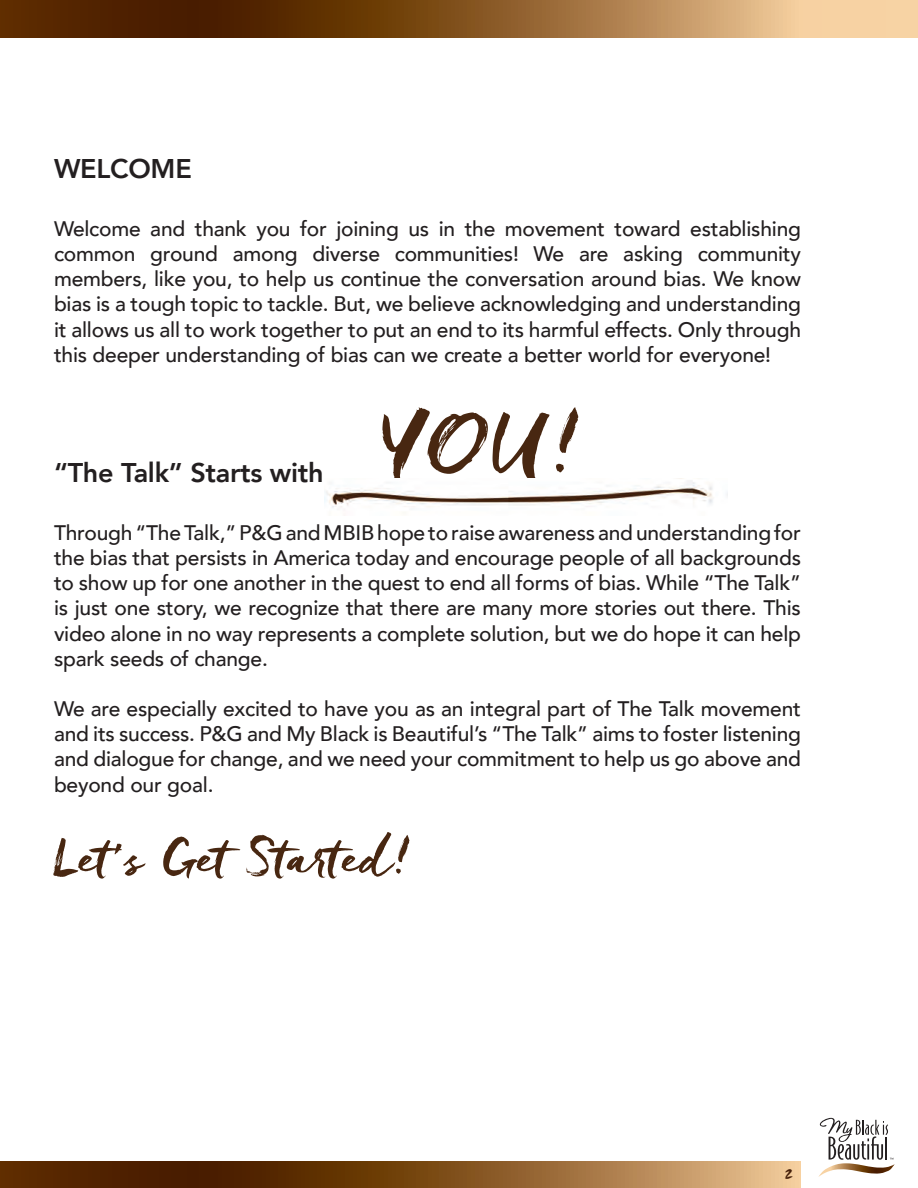
<style>
.page{position:relative;width:918px;height:1188px;background:#fff}
.page>*{position:absolute;margin:0;border:0;box-sizing:border-box;transform-origin:0 0}
.t1{font:85.5px "Freeland";color:#482711}
.t2{font:51px "Freeland";letter-spacing:-.01em;color:#482711}
.t3{font:800 27px "Avenir";letter-spacing:-.01em;color:#231f20}
.t4{font:500 21px/25.2px "Avenir";letter-spacing:-.01em;color:#231f20;text-align:justify}
.t5{font:18px "Freeland";color:#482711}
</style>
<div class="page">
<svg style="left:0;top:1161px;width:801px;height:27px;background:#825427"></svg>
<img style="left:324px;top:478px;width:404px;height:30px">
<svg style="left:0;top:0;width:918px;height:38px;background:#916436"></svg>
<svg style="left:818px;top:1118px;width:77px;height:59px"></svg>
<p class="t3" style="left:54px;top:148px;width:139px">WELCOME</p>
<p class="t4" style="left:54px;top:215px;width:749px">Welcome and thank you for joining us in the movement toward establishing common ground among diverse communities! We are asking community members, like you, to help us continue the conversation around bias. We know bias is a tough topic to tackle. But, we believe acknowledging and understanding it allows us all to work together to put an end to its harmful effects. Only through this deeper understanding of bias can we create a better world for everyone!</p>
<h1 class="t1" style="left:377px;top:389px;width:205px">YOU!</h1>
<p class="t4" style="left:54px;top:519px;width:749px">Through “The Talk,” P&amp;G and MBIB hope to raise awareness and understanding for the bias that persists in America today and encourage people of all backgrounds to show up for one another in the quest to end all forms of bias. While “The Talk” is just one story, we recognize that there are many more stories out there. This video alone in no way represents a complete solution, but we do hope it can help spark seeds of change.</p>
<p class="t4" style="left:54px;top:695px;width:749px">We are especially excited to have you as an integral part of The Talk movement and its success. P&amp;G and My Black is Beautiful’s “The Talk” aims to foster listening and dialogue for change, and we need your commitment to help us go above and beyond our goal.</p>
<h2 class="t2" style="left:54px;top:824px;width:358px">Let’s Get Started!</h2>
<p class="t3" style="left:54px;top:452px;width:271px">“The Talk” Starts with</p>
<p class="t5" style="left:785px;top:1161px;width:10px">2</p>
</div>
